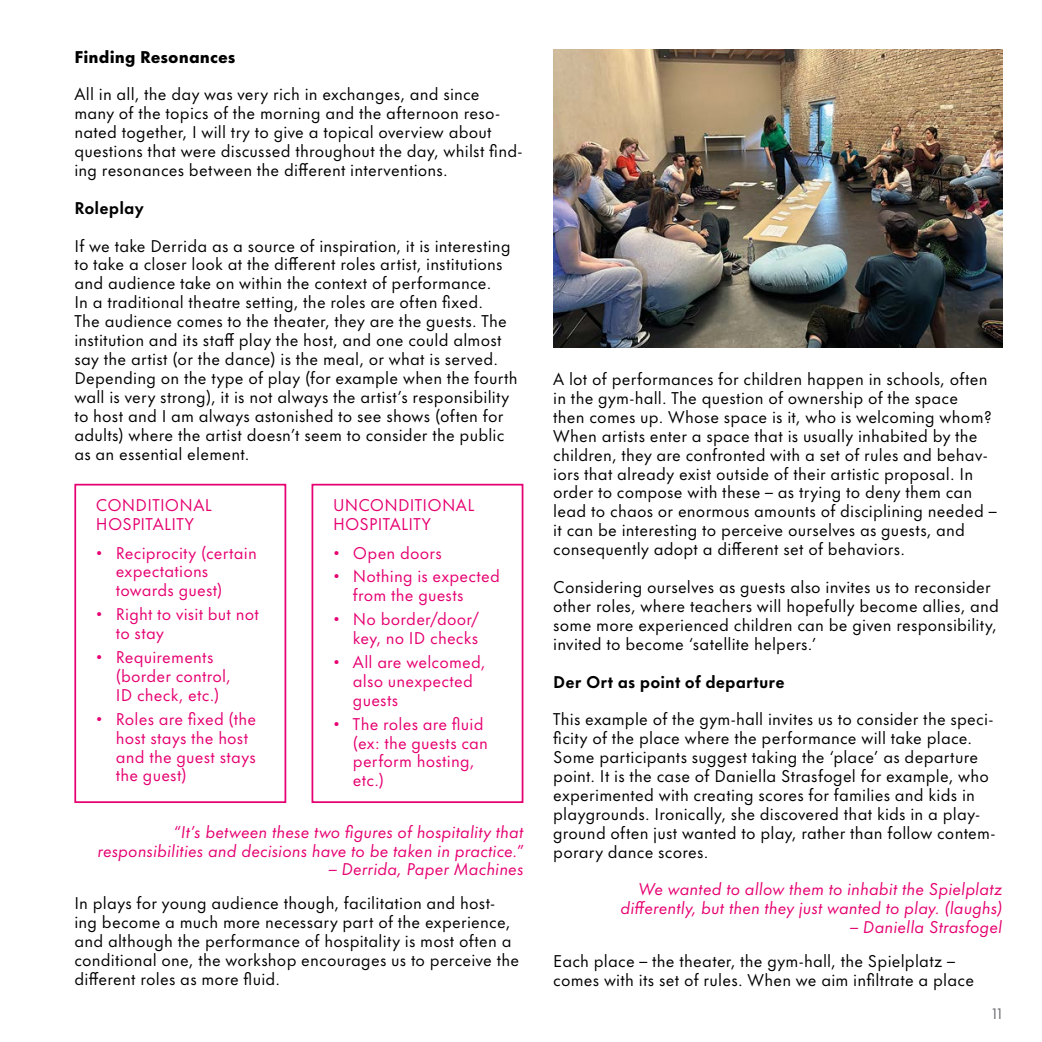
<style>
.page{position:relative;width:1042px;height:1042px;background:#fff}
.page>*{position:absolute;margin:0;border:0;box-sizing:border-box;transform-origin:0 0}
.t1{font:15.75px/18.9px "Futura Now Text";letter-spacing:.015em;color:#000}
.t2{font:15.75px/18.9px "Futura Now Text";letter-spacing:.015em;color:#e60071}
.t3{font:italic 15.75px/18.9px "Futura Now Text";letter-spacing:.005em;color:#e60071;text-align:right}
.t4{font:700 15.75px "Futura Now Text";letter-spacing:.005em;color:#000}
.t5{font:800 15.75px "Futura Now Text";letter-spacing:.005em;color:#000}
.t6{font:14px "Futura Now Text";color:#696a6f}
</style>
<div class="page">
<div style="left:74px;top:484px;width:212px;height:319px;border:2px solid #e60071"></div>
<div style="left:311px;top:484px;width:212px;height:319px;border:2px solid #e60071"></div>
<img style="left:553px;top:50px;width:449px;height:297px">
<p class="t5" style="left:74px;top:43px;width:163px">Finding Resonances</p>
<p class="t1" style="left:74px;top:84px;width:449px">All in all, the day was very rich in exchanges, and since many of the topics of the morning and the afternoon reso&shy;nated together, I will try to give a topical overview about questions that were discussed throughout the day, whilst find&shy;ing resonances between the different interventions.</p>
<p class="t4" style="left:74px;top:194px;width:71px">Roleplay</p>
<p class="t1" style="left:74px;top:235px;width:445px">If we take Derrida as a source of inspiration, it is interesting to take a closer look at the different roles artist, institutions and audience take on within the context of performance.<br>In a traditional theatre setting, the roles are often fixed.<br>The audience comes to the theater, they are the guests. The institution and its staff play the host, and one could almost say the artist (or the dance) is the meal, or what is served.<br>Depending on the type of play (for example when the fourth wall is very strong), it is not always the artist’s responsibility to host and I am always astonished to see shows (often for adults) where the artist doesn’t seem to consider the public as an essential element.</p>
<p class="t2" style="left:96px;top:494px;width:117px">CONDITIONAL<br>HOSPITALITY</p>
<p class="t2" style="left:116px;top:542px;width:142px;text-indent:-20px">• Reciprocity (certain expectations towards guest)</p>
<p class="t2" style="left:116px;top:604px;width:145px;text-indent:-20px">• Right to visit but not to stay</p>
<p class="t2" style="left:116px;top:646px;width:116px;text-indent:-20px">• Requirements (border control,<br>ID check, etc.)</p>
<p class="t2" style="left:116px;top:708px;width:142px;text-indent:-20px">• Roles are fixed (the host stays the host and the guest stays the guest)</p>
<p class="t2" style="left:333px;top:494px;width:143px">UNCONDITIONAL<br>HOSPITALITY</p>
<p class="t2" style="left:333px;top:542px;width:110px">• Open doors</p>
<p class="t2" style="left:353px;top:566px;width:149px;text-indent:-20px">• Nothing is expected from the guests</p>
<p class="t2" style="left:333px;top:609px;width:147px;text-align:right">• No border/door/ key, no ID checks</p>
<p class="t2" style="left:353px;top:651px;width:134px;text-indent:-20px">• All are welcomed, also unexpected guests</p>
<p class="t2" style="left:353px;top:713px;width:137px;text-indent:-20px">• The roles are fluid (ex: the guests can perform hosting, etc.)</p>
<p class="t3" style="left:97px;top:821px;width:427px">“It’s between these two figures of hospitality that responsibilities and decisions have to be taken in practice.”</p>
<p class="t3" style="left:329px;top:859px;width:196px">– Derrida, Paper Machines</p>
<p class="t1" style="left:74px;top:893px;width:446px">In plays for young audience though, facilitation and host&shy;ing become a much more necessary part of the experience, and although the performance of hospitality is most often a conditional one, the workshop encourages us to perceive the different roles as more fluid.</p>
<p class="t1" style="left:553px;top:369px;width:445px">A lot of performances for children happen in schools, often in the gym-hall. The question of ownership of the space<br>then comes up. Whose space is it, who is welcoming whom?<br>When artists enter a space that is usually inhabited by the children, they are confronted with a set of rules and behav&shy;iors that already exist outside of their artistic proposal. In order to compose with these – as trying to deny them can lead to chaos or enormous amounts of disciplining needed – it can be interesting to perceive ourselves as guests, and consequently adopt a different set of behaviors.</p>
<p class="t1" style="left:553px;top:576px;width:447px">Considering ourselves as guests also invites us to reconsider other roles, where teachers will hopefully become allies, and some more experienced children can be given responsibility, invited to become ‘satellite helpers.’</p>
<p class="t4" style="left:553px;top:668px;width:233px">Der Ort as point of departure</p>
<p class="t1" style="left:553px;top:709px;width:443px">This example of the gym-hall invites us to consider the speci&shy;ficity of the place where the performance will take place.<br>Some participants suggest taking the ‘place’ as departure point. It is the case of Daniella Strasfogel for example, who experimented with creating scores for families and kids in playgrounds. Ironically, she discovered that kids in a play&shy;ground often just wanted to play, rather than follow contem&shy;porary dance scores.</p>
<p class="t3" style="left:620px;top:879px;width:383px">We wanted to allow them to inhabit the Spielplatz differently, but then they just wanted to play. (laughs)</p>
<p class="t3" style="left:850px;top:917px;width:153px">– Daniella Strasfogel</p>
<p class="t1" style="left:553px;top:950px;width:422px">Each place – the theater, the gym-hall, the Spielplatz – comes with its set of rules. When we aim infiltrate a place</p>
<p class="t6" style="left:992px;top:1002px;width:11px">11</p>
</div>
